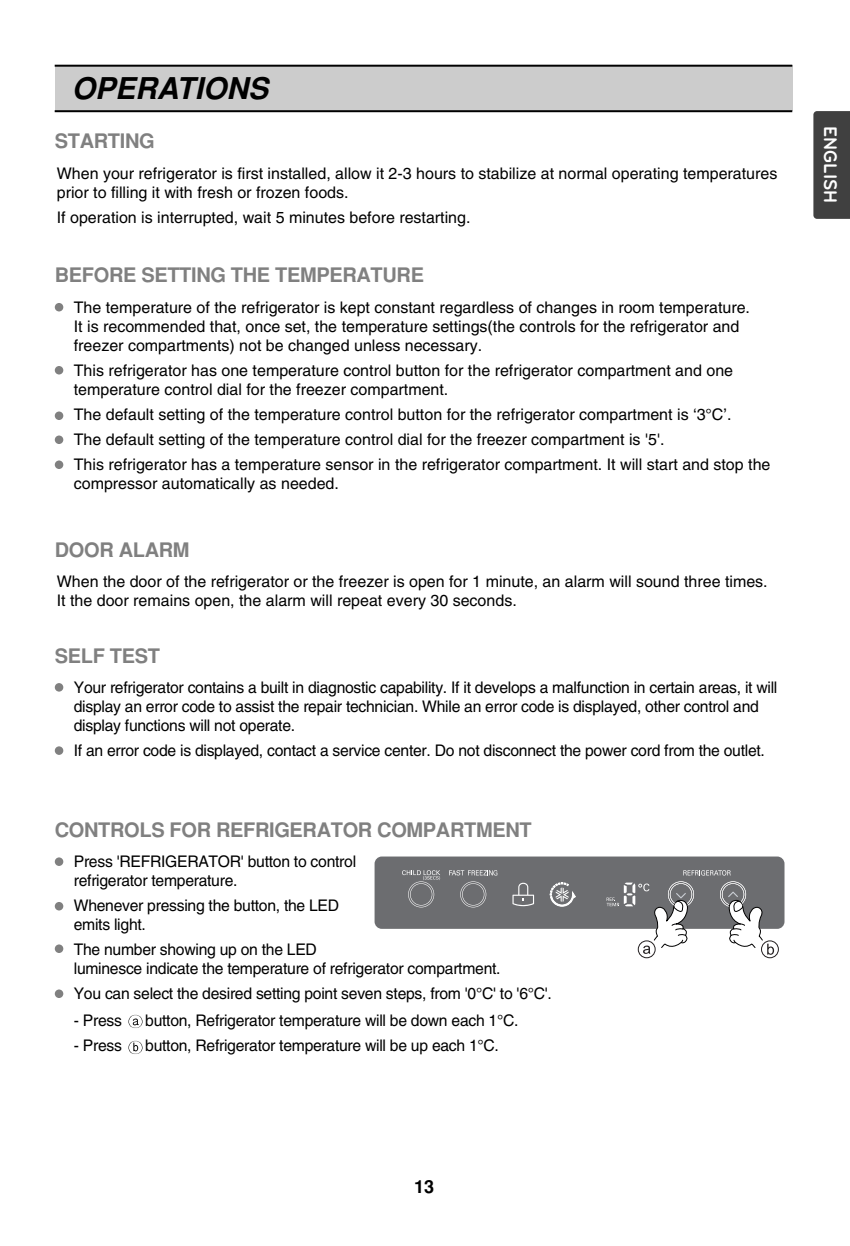
<style>
.page{position:relative;width:850px;height:1246px;background:#fff}
.page>*{position:absolute;margin:0;border:0;box-sizing:border-box;transform-origin:0 0}
.t1{font:italic 700 30px "Helvetica";color:#000}
.t2{font:700 20px "Helvetica";letter-spacing:-.015em;color:#808080}
.t3{font:700 19px "Bryant LG";color:#fff;scale:.95 1}
.t4{font:700 18px "Helvetica";color:#000}
.t5{font:16px/19.2px "Helvetica";color:#000}
</style>
<div class="page">
<div style="left:55px;top:66px;width:737px;height:45px;background:#ccc"></div>
<hr style="left:55px;top:65px;width:737px;height:2px;background:#000">
<hr style="left:55px;top:110px;width:737px;height:2px;background:#000">
<div style="left:813px;top:111px;width:36px;height:108px;background:#404040"></div>
<div style="left:55px;top:303px;width:8px;height:8px;background:#808080;border-radius:50%"></div>
<div style="left:55px;top:683px;width:8px;height:8px;background:#808080;border-radius:50%"></div>
<img style="left:128px;top:1014px;width:15px;height:14px">
<img style="left:128px;top:1040px;width:15px;height:14px">
<div style="left:55px;top:857px;width:8px;height:8px;background:#808080;border-radius:50%"></div>
<div style="left:55px;top:901px;width:8px;height:9px;background:#808080;border-radius:50%"></div>
<div style="left:55px;top:944px;width:8px;height:8px;background:#808080;border-radius:50%"></div>
<div style="left:55px;top:989px;width:8px;height:8px;background:#808080;border-radius:50%"></div>
<div style="left:55px;top:746px;width:8px;height:8px;background:#808080;border-radius:50%"></div>
<div style="left:55px;top:366px;width:8px;height:8px;background:#808080;border-radius:50%"></div>
<div style="left:55px;top:411px;width:8px;height:9px;background:#808080;border-radius:50%"></div>
<div style="left:55px;top:435px;width:8px;height:9px;background:#808080;border-radius:50%"></div>
<div style="left:55px;top:460px;width:8px;height:9px;background:#808080;border-radius:50%"></div>
<div style="left:374px;top:856px;width:410px;height:72px;background:#6c6d70;border-radius:7px"></div>
<svg style="left:449px;top:870px;width:48px;height:5px"></svg>
<svg style="left:460px;top:881px;width:26px;height:26px"></svg>
<svg style="left:683px;top:870px;width:47px;height:5px"></svg>
<svg style="left:550px;top:882px;width:25px;height:24px"></svg>
<svg style="left:512px;top:882px;width:22px;height:25px"></svg>
<svg style="left:402px;top:870px;width:38px;height:37px"></svg>
<div style="left:637px;top:940px;width:18px;height:18px;border:1px solid #231f20;border-radius:50%"></div>
<div style="left:761px;top:940px;width:17px;height:18px;border:1px solid #231f20;border-radius:50%"></div>
<svg style="left:606px;top:881px;width:87px;height:72px"></svg>
<svg style="left:719px;top:881px;width:54px;height:73px"></svg>
<h1 class="t1" style="left:72px;top:77px;width:198px">OPERATIONS</h1>
<p class="t2" style="left:55px;top:134px;width:101px">STARTING</p>
<p class="t5" style="left:57px;top:165px;width:722px">When your refrigerator is first installed, allow it 2-3 hours to stabilize at normal operating temperatures prior to filling it with fresh or frozen foods.</p>
<p class="t5" style="left:57px;top:209px;width:415px">If operation is interrupted, wait 5 minutes before restarting.</p>
<p class="t2" style="left:55px;top:268px;width:371px">BEFORE SETTING THE TEMPERATURE</p>
<p class="t5" style="left:74px;top:299px;width:677px">The temperature of the refrigerator is kept constant regardless of changes in room temperature.<br>It is recommended that, once set, the temperature settings(the controls for the refrigerator and freezer compartments) not be changed unless necessary.</p>
<p class="t5" style="left:74px;top:362px;width:660px">This refrigerator has one temperature control button for the refrigerator compartment and one temperature control dial for the freezer compartment.</p>
<p class="t5" style="left:74px;top:403px;width:698px;line-height:24.8px">The default setting of the temperature control button for the refrigerator compartment is ‘3°C’.<br>The default setting of the temperature control dial for the freezer compartment is '5'.<br>This refrigerator has a temperature sensor in the refrigerator compartment. It will start and stop the</p>
<p class="t5" style="left:74px;top:475px;width:266px">compressor automatically as needed.</p>
<p class="t2" style="left:55px;top:542px;width:136px">DOOR ALARM</p>
<p class="t5" style="left:57px;top:573px;width:712px">When the door of the refrigerator or the freezer is open for 1 minute, an alarm will sound three times.<br>It the door remains open, the alarm will repeat every 30 seconds.</p>
<p class="t2" style="left:55px;top:648px;width:107px">SELF TEST</p>
<p class="t5" style="left:74px;top:679px;width:705px">Your refrigerator contains a built in diagnostic capability. If it develops a malfunction in certain areas, it will display an error code to assist the repair technician. While an error code is displayed, other control and display functions will not operate.</p>
<p class="t5" style="left:74px;top:742px;width:692px">If an error code is displayed, contact a service center. Do not disconnect the power cord from the outlet.</p>
<p class="t2" style="left:55px;top:822px;width:478px">CONTROLS FOR REFRIGERATOR COMPARTMENT</p>
<p class="t5" style="left:74px;top:853px;width:284px">Press 'REFRIGERATOR' button to control refrigerator temperature.</p>
<p class="t5" style="left:74px;top:897px;width:267px">Whenever pressing the button, the LED emits light.</p>
<p class="t5" style="left:74px;top:941px;width:428px">The number showing up on the LED<br>luminesce indicate the temperature of refrigerator compartment.</p>
<p class="t5" style="left:74px;top:985px;width:479px">You can select the desired setting point seven steps, from '0°C' to '6°C'.</p>
<p class="t5" style="left:74px;top:1011px;width:50px">- Press</p>
<p class="t5" style="left:145px;top:1011px;width:374px">button, Refrigerator temperature will be down each 1°C.</p>
<p class="t5" style="left:74px;top:1037px;width:50px">- Press</p>
<p class="t5" style="left:145px;top:1037px;width:355px">button, Refrigerator temperature will be up each 1°C.</p>
<p class="t3" style="left:837px;top:126px;width:82px;rotate:90deg">ENGLISH</p>
<p class="t4" style="left:414px;top:1179px;width:22px">13</p>
</div>
